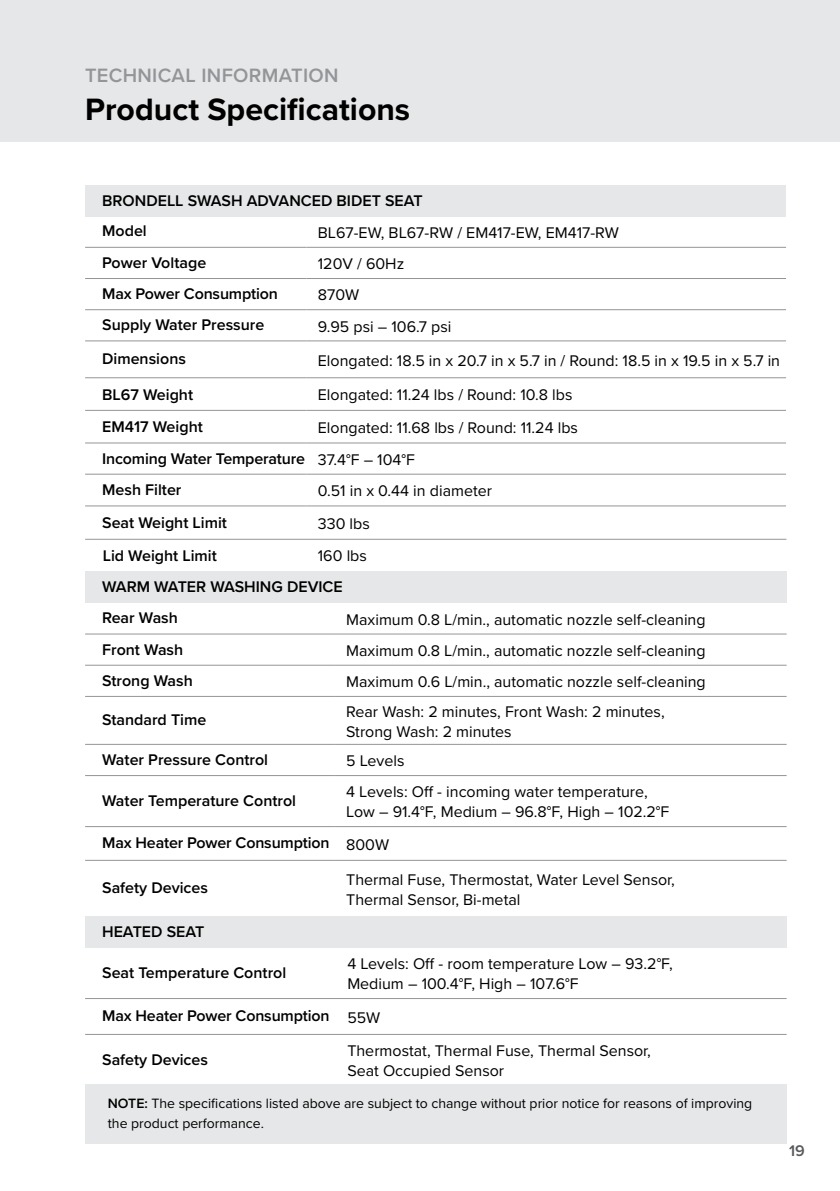
<style>
.page{position:relative;width:840px;height:1191px;background:#fff}
.page>*{position:absolute;margin:0;border:0;box-sizing:border-box;transform-origin:0 0}
.t1{font:700 32px "Proxima Nova";color:#000}
.t2{font:600 20px "Proxima Nova";letter-spacing:.015em;color:#939598}
.t3{font:16px/20px "Proxima Nova";color:#000}
.t4{font:600 16px/31px "Proxima Nova";color:#000}
.t5{font:600 16px "Proxima Nova";color:#58595b}
.t6{font:14px/20px "Proxima Nova";color:#000}
.s1{font-weight:600}
.s2{font-weight:400}
</style>
<div class="page">
<div style="left:0;top:0;width:839px;height:142px;background:#e6e7e8"></div>
<div style="left:85px;top:185px;width:700px;height:31px;background:#e6e7e8"></div>
<hr style="left:85px;top:247px;width:221px;height:1px;background:#939598">
<hr style="left:306px;top:247px;width:479px;height:1px;background:#939598">
<hr style="left:85px;top:278px;width:221px;height:1px;background:#939598">
<hr style="left:306px;top:278px;width:479px;height:1px;background:#939598">
<hr style="left:85px;top:309px;width:221px;height:1px;background:#939598">
<hr style="left:306px;top:309px;width:479px;height:1px;background:#939598">
<hr style="left:85px;top:340px;width:221px;height:1px;background:#939598">
<hr style="left:306px;top:340px;width:479px;height:1px;background:#939598">
<hr style="left:85px;top:377px;width:221px;height:1px;background:#939598">
<hr style="left:306px;top:377px;width:479px;height:1px;background:#939598">
<hr style="left:85px;top:410px;width:221px;height:1px;background:#939598">
<hr style="left:306px;top:410px;width:479px;height:1px;background:#939598">
<hr style="left:85px;top:442px;width:221px;height:1px;background:#939598">
<hr style="left:306px;top:442px;width:479px;height:1px;background:#939598">
<hr style="left:85px;top:474px;width:221px;height:1px;background:#939598">
<hr style="left:306px;top:474px;width:479px;height:1px;background:#939598">
<hr style="left:85px;top:505px;width:221px;height:1px;background:#939598">
<hr style="left:306px;top:505px;width:479px;height:1px;background:#939598">
<div style="left:85px;top:916px;width:701px;height:31px;background:#e6e7e8"></div>
<hr style="left:85px;top:998px;width:251px;height:1px;background:#939598">
<hr style="left:336px;top:998px;width:450px;height:1px;background:#939598">
<hr style="left:85px;top:1034px;width:251px;height:1px;background:#939598">
<hr style="left:336px;top:1034px;width:450px;height:1px;background:#939598">
<div style="left:85px;top:1084px;width:701px;height:59px;background:#e6e7e8"></div>
<div style="left:85px;top:571px;width:701px;height:32px;background:#e6e7e8"></div>
<hr style="left:85px;top:633px;width:249px;height:1px;background:#939598">
<hr style="left:334px;top:633px;width:452px;height:1px;background:#939598">
<hr style="left:85px;top:664px;width:249px;height:1px;background:#939598">
<hr style="left:334px;top:664px;width:452px;height:1px;background:#939598">
<hr style="left:85px;top:696px;width:249px;height:1px;background:#939598">
<hr style="left:334px;top:696px;width:452px;height:1px;background:#939598">
<hr style="left:85px;top:744px;width:249px;height:1px;background:#939598">
<hr style="left:334px;top:744px;width:452px;height:1px;background:#939598">
<hr style="left:85px;top:775px;width:249px;height:1px;background:#939598">
<hr style="left:334px;top:775px;width:452px;height:1px;background:#939598">
<hr style="left:85px;top:826px;width:249px;height:1px;background:#939598">
<hr style="left:334px;top:826px;width:452px;height:1px;background:#939598">
<hr style="left:85px;top:860px;width:249px;height:1px;background:#939598">
<hr style="left:334px;top:860px;width:452px;height:1px;background:#939598">
<hr style="left:85px;top:539px;width:701px;height:1px;background:#939598">
<p class="t2" style="left:85px;top:60px;width:255px">TECHNICAL INFORMATION</p>
<h1 class="t1" style="left:85px;top:86px;width:326px">Product Specifications</h1>
<p class="t4" style="left:102px;top:184px;width:322px">BRONDELL SWASH ADVANCED BIDET SEAT<br>Model</p>
<p class="t3" style="left:317px;top:222px;width:302px">BL67-EW, BL67-RW / EM417-EW, EM417-RW</p>
<p class="t4" style="left:102px;top:247px;width:105px">Power Voltage</p>
<p class="t3" style="left:317px;top:253px;width:88px">120V / 60Hz</p>
<p class="t4" style="left:102px;top:278px;width:177px">Max Power Consumption</p>
<p class="t3" style="left:317px;top:284px;width:43px">870W</p>
<p class="t4" style="left:102px;top:309px;width:164px">Supply Water Pressure</p>
<p class="t3" style="left:317px;top:315px;width:135px">9.95 psi – 106.7 psi</p>
<p class="t4" style="left:102px;top:343px;width:85px">Dimensions</p>
<p class="t3" style="left:317px;top:350px;width:463px">Elongated: 18.5 in x 20.7 in x 5.7 in / Round: 18.5 in x 19.5 in x 5.7 in</p>
<p class="t4" style="left:102px;top:379px;width:92px">BL67 Weight</p>
<p class="t3" style="left:317px;top:384px;width:256px">Elongated: 11.24 lbs / Round: 10.8 lbs</p>
<p class="t4" style="left:102px;top:410px;width:102px">EM417 Weight</p>
<p class="t3" style="left:102px;top:411px;width:477px;line-height:31px;text-indent:215px">Elongated: 11.68 lbs / Round: 11.24 lbs<br><span class="s1">Incoming Water Temperature</span> 37.4°F – 104°F<br><span class="s1">Mesh Filter</span></p>
<p class="t3" style="left:317px;top:480px;width:176px">0.51 in x 0.44 in diameter</p>
<p class="t4" style="left:102px;top:506px;width:126px">Seat Weight Limit</p>
<p class="t3" style="left:317px;top:513px;width:53px">330 lbs</p>
<p class="t4" style="left:103px;top:540px;width:116px">Lid Weight Limit</p>
<p class="t3" style="left:317px;top:545px;width:51px">160 lbs</p>
<p class="t4" style="left:102px;top:571px;width:242px">WARM WATER WASHING DEVICE<br>Rear Wash</p>
<p class="t3" style="left:346px;top:608px;width:361px">Maximum 0.8 L/min., automatic nozzle self-cleaning</p>
<p class="t4" style="left:102px;top:633px;width:83px">Front Wash</p>
<p class="t3" style="left:346px;top:640px;width:361px">Maximum 0.8 L/min., automatic nozzle self-cleaning</p>
<p class="t4" style="left:102px;top:664px;width:92px">Strong Wash</p>
<p class="t3" style="left:346px;top:671px;width:361px">Maximum 0.6 L/min., automatic nozzle self-cleaning</p>
<p class="t4" style="left:102px;top:704px;width:106px">Standard Time</p>
<p class="t3" style="left:346px;top:700px;width:320px">Rear Wash: 2 minutes, Front Wash: 2 minutes,<br>Strong Wash: 2 minutes</p>
<p class="t4" style="left:102px;top:743px;width:167px">Water Pressure Control</p>
<p class="t3" style="left:346px;top:750px;width:60px">5 Levels</p>
<p class="t4" style="left:102px;top:785px;width:195px">Water Temperature Control</p>
<p class="t3" style="left:346px;top:781px;width:324px">4 Levels: Off - incoming water temperature,<br>Low – 91.4°F, Medium – 96.8°F, High – 102.2°F</p>
<p class="t4" style="left:102px;top:827px;width:288px">Max Heater Power Consumption <span class="s2">800W</span></p>
<p class="t4" style="left:102px;top:872px;width:107px">Safety Devices</p>
<p class="t3" style="left:346px;top:868px;width:330px">Thermal Fuse, Thermostat, Water Level Sensor,<br>Thermal Sensor, Bi-metal</p>
<p class="t4" style="left:102px;top:915px;width:104px">HEATED SEAT</p>
<p class="t4" style="left:102px;top:956px;width:185px">Seat Temperature Control</p>
<p class="t3" style="left:347px;top:953px;width:327px">4 Levels: Off - room temperature Low – 93.2°F,<br>Medium – 100.4°F, High – 107.6°F</p>
<p class="t4" style="left:102px;top:1000px;width:279px">Max Heater Power Consumption <span class="s2">55W</span></p>
<p class="t4" style="left:102px;top:1043px;width:107px">Safety Devices</p>
<p class="t3" style="left:347px;top:1040px;width:305px">Thermostat, Thermal Fuse, Thermal Sensor,<br>Seat Occupied Sensor</p>
<p class="t6" style="left:108px;top:1092px;width:645px"><span class="s1">NOTE:</span> The specifications listed above are subject to change without prior notice for reasons of improving the product performance.</p>
<p class="t5" style="left:788px;top:1139px;width:17px">19</p>
</div>
